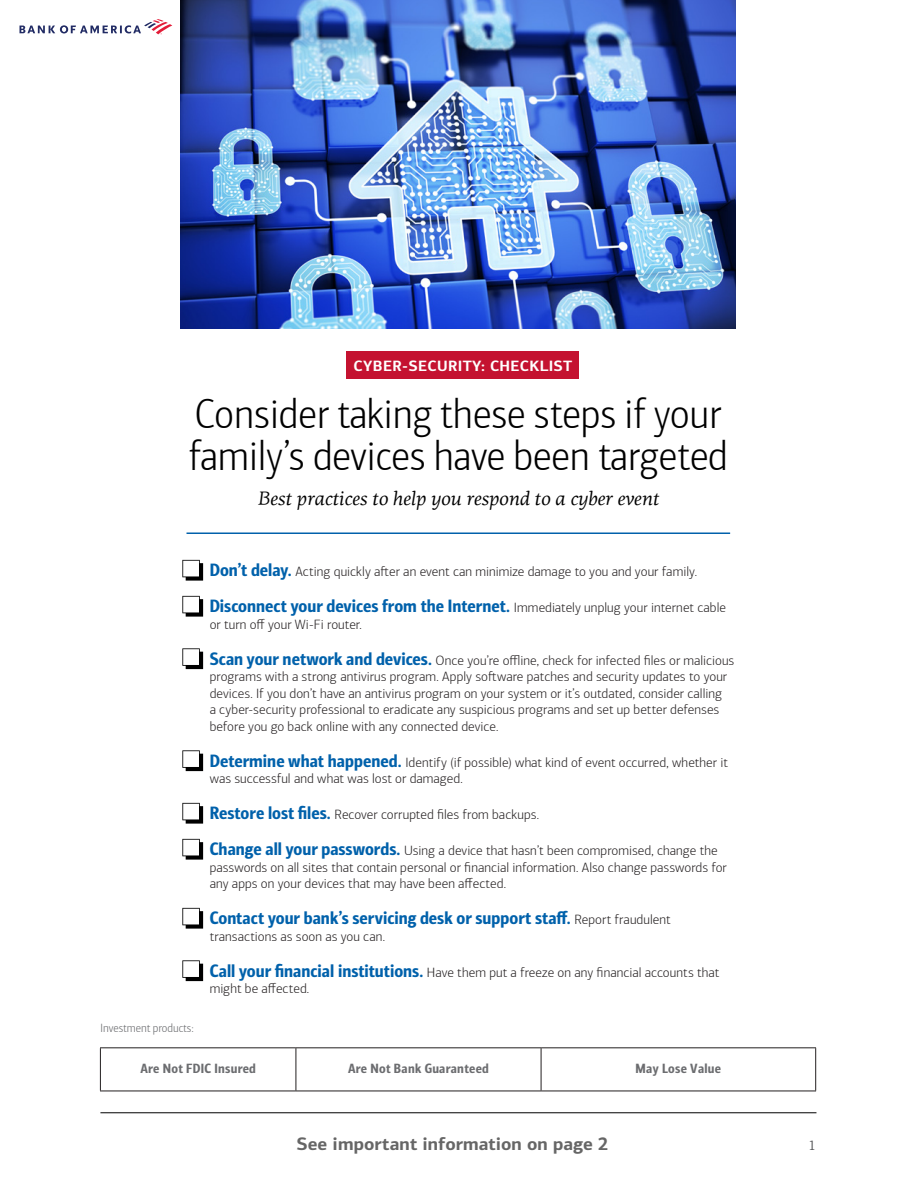
<style>
.page{position:relative;width:918px;height:1188px;background:#fff}
.page>*{position:absolute;margin:0;border:0;box-sizing:border-box;transform-origin:0 0}
.t1{font:300 42px/42px "Connections Cond";color:#000}
.t2{font:italic 19.5px "Connections Serif";letter-spacing:-.01em;color:#000}
.t3{font:18px "Connections Cond Bld";color:#0161ab}
.t4{font:700 18px "Connections";color:#666}
.t5{font:700 15px "Connections";letter-spacing:.02em;color:#fff}
.t6{font:300 13.5px/16.5px "Connections";letter-spacing:.005em;color:#231f20}
.t7{font:13.5px "Connections Cond Bld";letter-spacing:.02em;color:#6c6d70}
.t8{font:13.5px "Connections Serif";color:#57585a}
.t9{font:300 12px "Connections Cond";color:#6c6d70}
.s1{font-family:"Connections Cond Bld";font-weight:400;font-size:18px;color:#0161ab}
.s2{font-family:"Connections";font-weight:300;font-size:13.5px;color:#231f20}
</style>
<div class="page">
<hr style="left:100px;top:1112px;width:716px;height:1px;background:#000">
<svg style="left:20px;top:19px;width:152px;height:15px"></svg>
<img style="left:181px;top:0;width:555px;height:328px">
<div style="left:347px;top:351px;width:232px;height:28px;background:#c41230"></div>
<hr style="left:187px;top:532px;width:543px;height:2px;background:#0161ab">
<svg style="left:182px;top:560px;width:21px;height:21px"></svg>
<svg style="left:182px;top:596px;width:21px;height:21px"></svg>
<svg style="left:182px;top:648px;width:21px;height:21px"></svg>
<svg style="left:182px;top:750px;width:21px;height:21px"></svg>
<svg style="left:182px;top:803px;width:21px;height:21px"></svg>
<svg style="left:182px;top:839px;width:21px;height:21px"></svg>
<svg style="left:182px;top:908px;width:21px;height:21px"></svg>
<svg style="left:182px;top:960px;width:21px;height:21px"></svg>
<hr style="left:100px;top:1047px;width:196px;height:1px;background:#231f20">
<hr style="left:100px;top:1048px;width:1px;height:43px;background:#231f20">
<hr style="left:296px;top:1047px;width:245px;height:1px;background:#231f20">
<hr style="left:296px;top:1048px;width:1px;height:43px;background:#231f20">
<hr style="left:541px;top:1047px;width:275px;height:1px;background:#231f20">
<hr style="left:541px;top:1048px;width:1px;height:43px;background:#231f20">
<hr style="left:815px;top:1048px;width:1px;height:43px;background:#231f20">
<hr style="left:100px;top:1091px;width:196px;height:1px;background:#231f20">
<hr style="left:296px;top:1091px;width:245px;height:1px;background:#231f20">
<hr style="left:541px;top:1091px;width:275px;height:1px;background:#231f20">
<p class="t5" style="left:353px;top:356px;width:220px">CYBER-SECURITY: CHECKLIST</p>
<h1 class="t1" style="left:189px;top:394px;width:541px">Consider taking these steps if your family’s devices have been targeted</h1>
<h2 class="t2" style="left:258px;top:487px;width:403px">Best practices to help you respond to a cyber event</h2>
<p class="t6" style="left:210px;top:563px;width:489px"><span class="s1">Don’t delay.</span> Acting quickly after an event can minimize damage to you and your family.</p>
<p class="t3" style="left:210px;top:595px;width:518px">Disconnect your devices from the Internet. <span class="s2">Immediately unplug your internet cable</span></p>
<p class="t6" style="left:210px;top:616px;width:154px">or turn off your Wi-Fi router.</p>
<p class="t6" style="left:210px;top:652px;width:526px"><span class="s1">Scan your network and devices.</span> Once you’re offline, check for infected files or malicious programs with a strong antivirus program. Apply software patches and security updates to your devices. If you don’t have an antivirus program on your system or it’s outdated, consider calling<br>a cyber-security professional to eradicate any suspicious programs and set up better defenses before you go back online with any connected device.</p>
<p class="t6" style="left:210px;top:754px;width:520px"><span class="s1">Determine what happened.</span> Identify (if possible) what kind of event occurred, whether it was successful and what was lost or damaged.</p>
<p class="t6" style="left:210px;top:806px;width:331px"><span class="s1">Restore lost files.</span> Recover corrupted files from backups.</p>
<p class="t6" style="left:210px;top:842px;width:519px"><span class="s1">Change all your passwords.</span> Using a device that hasn’t been compromised, change the passwords on all sites that contain personal or financial information. Also change passwords for any apps on your devices that may have been affected.</p>
<p class="t3" style="left:210px;top:907px;width:462px">Contact your bank’s servicing desk or support staff. <span class="s2">Report fraudulent</span></p>
<p class="t6" style="left:210px;top:928px;width:177px">transactions as soon as you can.</p>
<p class="t6" style="left:210px;top:964px;width:511px"><span class="s1">Call your financial institutions.</span> Have them put a freeze on any financial accounts that might be affected.</p>
<p class="t9" style="left:100px;top:1021px;width:95px">Investment products:</p>
<p class="t7" style="left:140px;top:1060px;width:117px">Are Not FDIC Insured</p>
<p class="t7" style="left:348px;top:1060px;width:142px">Are Not Bank Guaranteed</p>
<p class="t7" style="left:636px;top:1060px;width:87px">May Lose Value</p>
<p class="t4" style="left:296px;top:1133px;width:314px">See important information on page 2</p>
<p class="t8" style="left:809px;top:1138px;width:9px">1</p>
</div>
